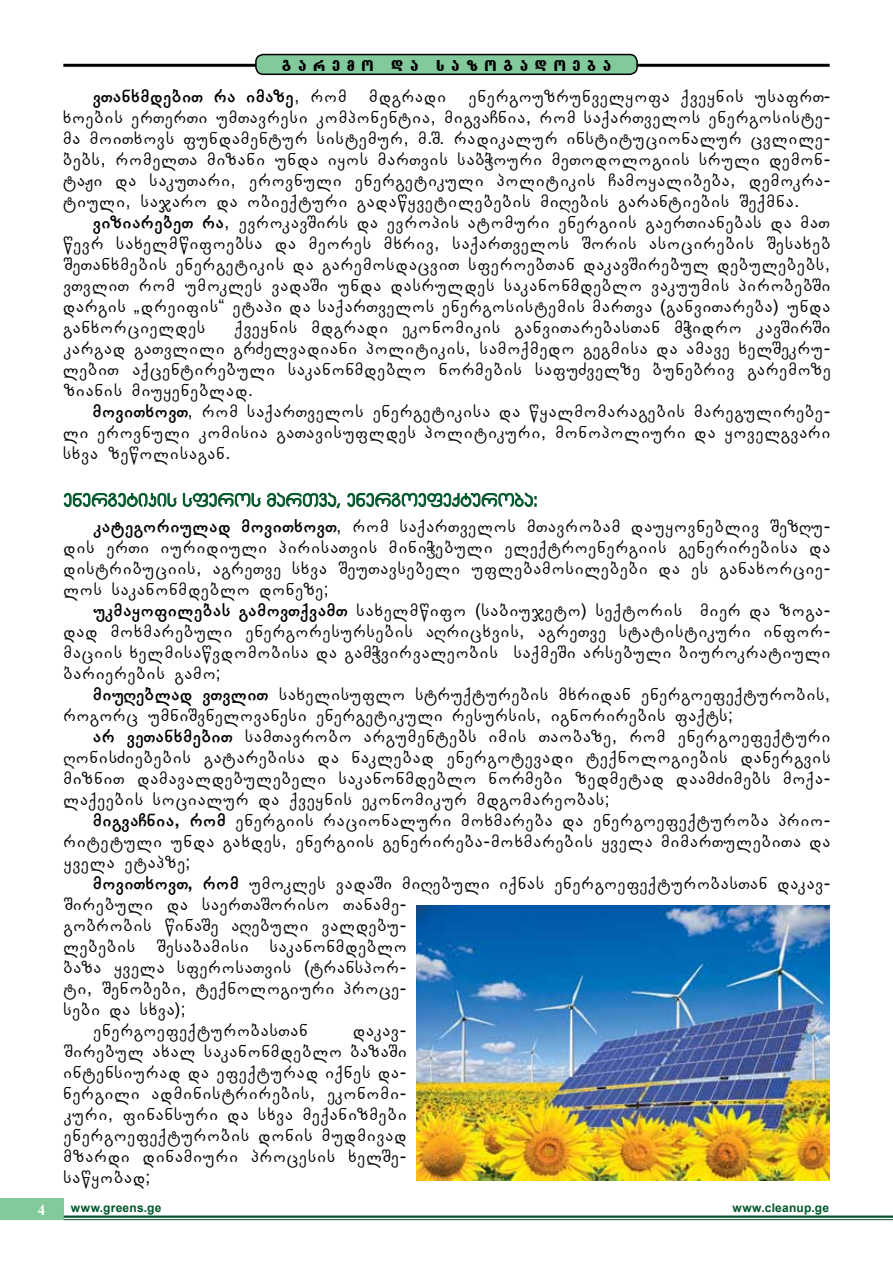
<style>
.page{position:relative;width:893px;height:1263px;background:#fff}
.page>*{position:absolute;margin:0;border:0;box-sizing:border-box;transform-origin:0 0}
.t1{font:18px "Avaza Mtavruli";letter-spacing:.005em;color:#005629}
.t2{font:18px "Geo Grotesk";letter-spacing:.4em;color:#000}
.t3{font:500 16.5px/21px "Parla";letter-spacing:.105em;color:#000;text-align:justify}
.t4{font:700 16.5px "Parlamu";letter-spacing:.095em;color:#000}
.t5{font:700 15px "Times New Roman";color:#fff}
.t6{font:700 12px "Arial";letter-spacing:.02em;color:#005629}
.s1{font-family:"Parla";font-weight:500}
.s2{font-family:"Parlamu";font-weight:700}
</style>
<div class="page">
<div style="left:1px;top:1199px;width:63px;height:21px;background:#82ca9c"></div>
<hr style="left:64px;top:1215px;width:829px;height:3px;background:#005629">
<hr style="left:64px;top:1219px;width:829px;height:1px;background:#005629">
<hr style="left:63px;top:64px;width:767px;height:3px;background:#000">
<div style="left:256px;top:55px;width:381px;height:19px;background:#82ca9c;border-radius:8px"></div>
<div style="left:255px;top:54px;width:383px;height:21px;border:2px solid #000;border-radius:8px"></div>
<svg style="left:64px;top:492px;width:277px;height:16px"></svg>
<svg style="left:347px;top:492px;width:190px;height:16px"></svg>
<img style="left:417px;top:905px;width:412px;height:275px">
<p class="t2" style="left:282px;top:57px;width:330px">GAREMO DA SAZOGADOEBA</p>
<p class="t4" style="left:93px;top:86px;width:255px">VTANXMDEBIT RA IMAZE<span class="s1">, ROM</span></p>
<p class="t3" style="left:370px;top:86px;width:77px">MDGRADI</p>
<p class="t3" style="left:63px;top:86px;width:768px;text-indent:406px">ENERGOUZRUNVELYOFA QVEYNIS USAFRT-XOEBIS ERTERTI UMTAVRESI KOMPONENTIA, MIGVACNIA, ROM SAQARTVELOS ENERGOSISTE-MA MOITXOVS FUNDAMENTUR SISTEMUR, M.S. RADIKALUR INSTITUCIONALUR CVLILE-BEBS, ROMELTA MIZANI UNDA IYOS MARTVIS SABWOURI METODOLOGIIS SRULI DEMON-TAJI DA SAKUTARI, EROVNULI ENERGETIKULI POLITIKIS CAMOYALIBEBA, DEMOKRA-TIULI, SAJARO DA OBIEQTURI GADAWYVETILEBEBIS MIREBIS GARANTIEBIS SEQMNA.</p>
<p class="t3" style="left:63px;top:212px;width:768px;text-indent:30px"><span class="s2">VIZIAREBET RA</span>, EVROKAVSIRS DA EVROPIS ATOMURI ENERGIIS GAERTIANEBAS DA MAT WEVR SAXELMWIFOEBSA DA MEORES MXRIV, SAQARTVELOS SORIS ASOCIREBIS SESAXEB SETANXMEBIS ENERGETIKIS DA GAREMOSDACVIT SFEROEBTAN DAKAVSIREBUL DEBULEBEBS, VTVLIT ROM UMOKLES VADASI UNDA DASRULDES SAKANONMDEBLO VAKUUMIS PIROBEBSI DARGIS „DREIFIS“ ETAPI DA SAQARTVELOS ENERGOSISTEMIS MARTVA (GANVITAREBA) UNDA GANXORCIELDES</p>
<p class="t3" style="left:63px;top:317px;width:768px;text-indent:171px">QVEYNIS MDGRADI EKONOMIKIS GANVITAREBASTAN MWIDRO KAVSIRSI KARGAD GATVLILI GRZELVADIANI POLITIKIS, SAMOQMEDO GEGMISA DA AMAVE XELSEKRU-LEBIT AQCENTIREBULI SAKANONMDEBLO NORMEBIS SAFUZVELZE BUNEBRIV GAREMOZE ZIANIS MIUYENEBLAD.</p>
<p class="t3" style="left:63px;top:401px;width:768px;text-indent:30px"><span class="s2">MOVITXOVT</span>, ROM SAQARTVELOS ENERGETIKISA DA WYALMOMARAGEBIS MAREGULIREBE-LI EROVNULI KOMISIA GATAVISUFLDES POLITIKURI, MONOPOLIURI DA YOVELGVARI SXVA ZEWOLISAGAN.</p>
<p class="t1" style="left:63px;top:492px;width:476px">ENERGETIKIS SFEROS MARTVA, ENERGOEFEQTUROBA:</p>
<p class="t3" style="left:64px;top:516px;width:768px;text-indent:30px"><span class="s2">KATEGORIULAD MOVITXOVT</span>, ROM SAQARTVELOS MTAVROBAM DAUYOVNEBLIV SEZRU-DIS ERTI IURIDIULI PIRISATVIS MINIWEBULI ELEQTROENERGIIS GENERIREBISA DA DISTRIBUCIIS, AGRETVE SXVA SEUTAVSEBELI UFLEBAMOSILEBEBI DA ES GANAXORCIE-LOS SAKANONMDEBLO DONEZE;</p>
<p class="t3" style="left:64px;top:600px;width:768px;text-indent:30px"><span class="s2">UKMAYOFILEBAS GAMOVTQVAMT</span> SAXELMWIFO (SABIUJETO) SEQTORIS MIER DA ZOGA-DAD MOXMAREBULI ENERGORESURSEBIS ARRICXVIS, AGRETVE STATISTIKURI INFOR-MACIIS XELMISAWVDOMOBISA DA GAMWVIRVALEOBIS SAQMESI ARSEBULI BIUROKRATIULI BARIEREBIS GAMO;</p>
<p class="t3" style="left:64px;top:684px;width:768px;text-indent:30px"><span class="s2">MIUREBLAD VTVLIT</span> SAXELISUFLO STRUQTUREBIS MXRIDAN ENERGOEFEQTUROBIS,<br>ROGORC UMNISVNELOVANESI ENERGETIKULI RESURSIS, IGNORIREBIS FAQTS;</p>
<p class="t3" style="left:64px;top:726px;width:768px;text-indent:30px"><span class="s2">AR VETANXMEBIT</span> SAMTAVROBO ARGUMENTEBS IMIS TAOBAZE, ROM ENERGOEFEQTURI RONISZIEBEBIS GATAREBISA DA NAKLEBAD ENERGOTEVADI TEQNOLOGIEBIS DANERGVIS MIZNIT DAMAVALDEBULEBELI SAKANONMDEBLO NORMEBI ZEDMETAD DAAMZIMEBS MOQA-LAQEEBIS SOCIALUR DA QVEYNIS EKONOMIKUR MDGOMAREOBAS;</p>
<p class="t3" style="left:64px;top:811px;width:768px;text-indent:30px"><span class="s2">MIGVACNIA, ROM</span> ENERGIIS RACIONALURI MOXMAREBA DA ENERGOEFEQTUROBA PRIO-RITETULI UNDA GAXDES, ENERGIIS GENERIREBA-MOXMAREBIS YVELA MIMARTULEBITA DA YVELA ETAPZE;</p>
<p class="t3" style="left:64px;top:874px;width:768px;text-align:left;text-indent:30px"><span class="s2">MOVITXOVT, ROM</span> UMOKLES VADASI MIREBULI IQNAS ENERGOEFEQTUROBASTAN DAKAV-SIREBULI DA SAERTASORISO TANAME-<br>GOBROBIS WINASE AREBULI VALDEBU-<br>LEBEBIS</p>
<p class="t3" style="left:157px;top:937px;width:93px">SESABAMISI</p>
<p class="t3" style="left:270px;top:937px;width:138px">SAKANONMDEBLO</p>
<p class="t3" style="left:64px;top:958px;width:344px">BAZA YVELA SFEROSATVIS (TRANSPOR-</p>
<p class="t3" style="left:64px;top:979px;width:344px">TI, SENOBEBI, TEQNOLOGIURI PROCE-</p>
<p class="t3" style="left:64px;top:1000px;width:124px">SEBI DA SXVA);</p>
<p class="t3" style="left:94px;top:1021px;width:215px">ENERGOEFEQTUROBASTAN</p>
<p class="t3" style="left:64px;top:1021px;width:344px;text-indent:290px">DAKAV-SIREBUL AXAL SAKANONMDEBLO BAZASI INTENSIURAD DA EFEQTURAD IQNES DA-NERGILI ADMINISTRIREBIS, EKONOMI-KURI, FINANSURI DA SXVA MEQANIZMEBI ENERGOEFEQTUROBIS DONIS MUDMIVAD MZARDI DINAMIURI PROCESIS XELSE-SAWYOBAD;</p>
<p class="t5" style="left:38px;top:1199px;width:9px">4</p>
<p class="t6" style="left:71px;top:1200px;width:92px">www.greens.ge</p>
<p class="t6" style="left:732px;top:1200px;width:98px">www.cleanup.ge</p>
</div>
